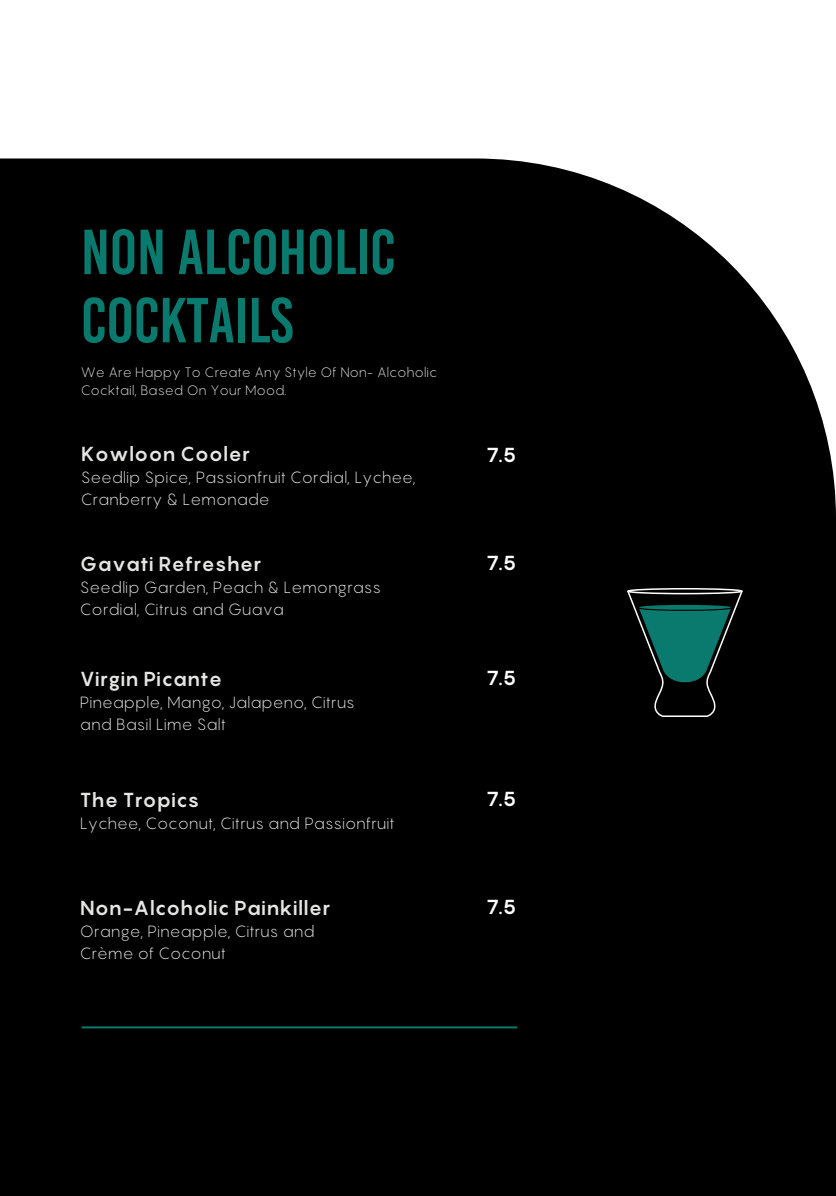
<style>
.page{position:relative;width:836px;height:1196px;background:#fff}
.page>*{position:absolute;margin:0;border:0;box-sizing:border-box;transform-origin:0 0}
.t1{font:63.6px/68.2px "Bebas Kai";letter-spacing:-.005em;color:#0a7a6f}
.t2{font:700 20px "Pangram";color:#e5e5e4}
.t3{font:700 20px "Pangram";color:#fff}
.t4{font:300 16px/22px "Pangram";color:#e5e5e4}
.t5{font:300 13.4px/18.6px "Pangram";color:#ddd}
</style>
<div class="page">
<div style="left:0;top:158px;width:835px;height:1037px;background:#000"></div>
<hr style="left:82px;top:1026px;width:435px;height:2px;background:#0a7a6f">
<div style="left:627px;top:588px;width:115px;height:6px;border:2px solid #fff;border-radius:50%"></div>
<svg style="left:625px;top:589px;width:118px;height:128px;background:#0f322f"></svg>
<h1 class="t1" style="left:81px;top:218px;width:316px">NON ALCOHOLIC<br>COCKTAILS</h1>
<p class="t5" style="left:81px;top:362px;width:357px">We Are Happy To Create Any Style Of Non- Alcoholic<br>Cocktail, Based On Your Mood.</p>
<p class="t2" style="left:81px;top:440px;width:170px">Kowloon Cooler</p>
<p class="t4" style="left:81px;top:466px;width:336px">Seedlip Spice, Passionfruit Cordial, Lychee,<br>Cranberry &amp; Lemonade</p>
<p class="t3" style="left:486px;top:442px;width:32px">7.5</p>
<p class="t2" style="left:80px;top:551px;width:183px">Gavati Refresher</p>
<p class="t3" style="left:486px;top:550px;width:32px">7.5</p>
<p class="t4" style="left:80px;top:576px;width:302px">Seedlip Garden, Peach &amp; Lemongrass<br>Cordial, Citrus and Guava</p>
<p class="t2" style="left:80px;top:666px;width:143px">Virgin Picante</p>
<p class="t3" style="left:486px;top:665px;width:32px">7.5</p>
<p class="t4" style="left:80px;top:691px;width:276px">Pineapple, Mango, Jalapeno, Citrus and Basil Lime Salt</p>
<p class="t2" style="left:80px;top:787px;width:121px">The Tropics</p>
<p class="t3" style="left:486px;top:786px;width:32px">7.5</p>
<p class="t4" style="left:80px;top:812px;width:316px">Lychee, Coconut, Citrus and Passionfruit</p>
<p class="t2" style="left:80px;top:894px;width:252px">Non-Alcoholic Painkiller</p>
<p class="t3" style="left:486px;top:893px;width:32px">7.5</p>
<p class="t4" style="left:80px;top:919px;width:236px">Orange, Pineapple, Citrus and<br>Crème of Coconut</p>
</div>
